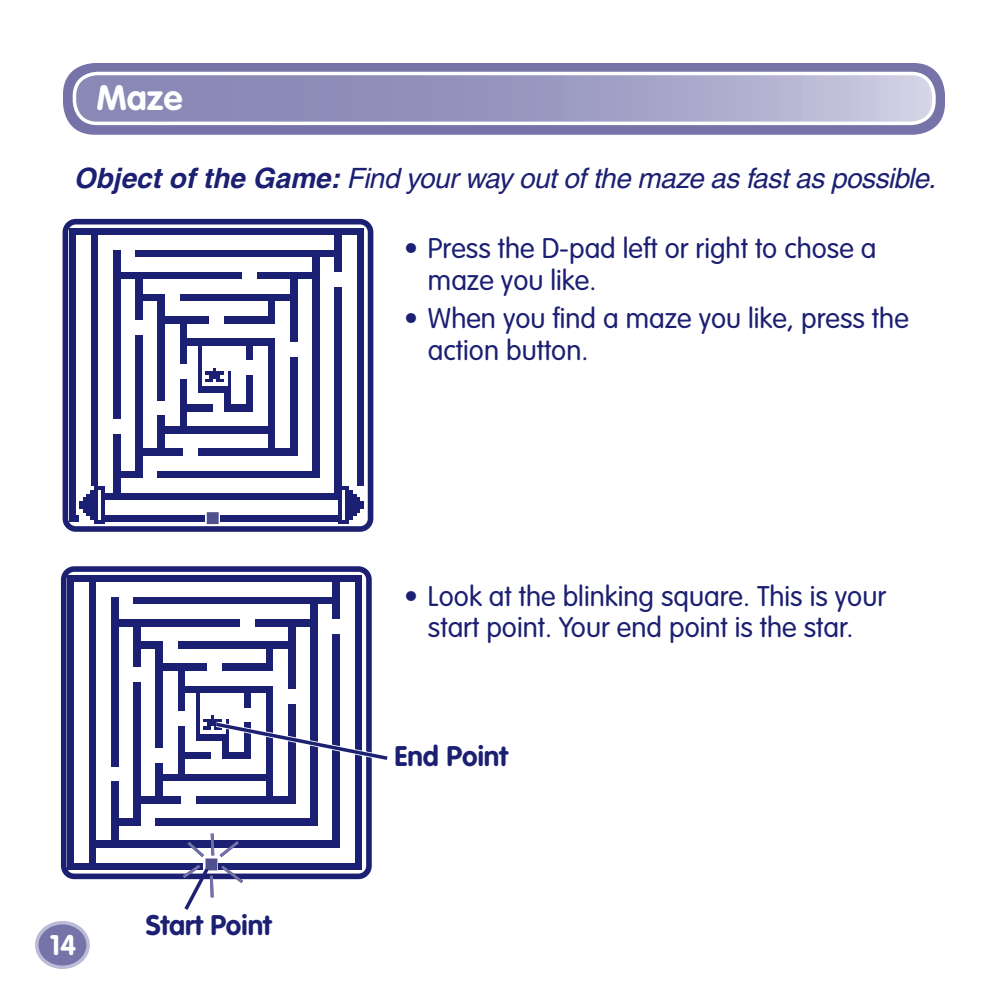
<style>
.page{position:relative;width:1008px;height:1008px;background:#fff}
.page>*{position:absolute;margin:0;border:0;box-sizing:border-box;transform-origin:0 0}
.t1{font:700 35px "VAG Rounded";color:#fff}
.Bullet{font:300 28px/31.5px "VAG Rounded";color:#1c2072}
.Body{font:italic 28px "Helvetica";letter-spacing:-.02em;color:#1c2072}
.callouts{font:700 28px "VAG Rounded";color:#1c2072}
.t2{font:700 28px "VAG Rounded";color:#fff}
.s1{font-weight:700}
</style>
<div class="page">
<div style="left:37px;top:923px;width:51px;height:44px;background:#7673a8;border-radius:50%"></div>
<div style="left:35px;top:921px;width:55px;height:48px;border:4px solid #bdbcd8;border-radius:50%"></div>
<div style="left:63px;top:63px;width:882px;height:72px;background:#7673a8;border-radius:32px"></div>
<svg style="left:74px;top:74px;width:860px;height:49px"></svg>
<div style="left:73px;top:72px;width:863px;height:53px;border:4px solid #fff;border-radius:23px"></div>
<div style="left:63px;top:219px;width:310px;height:313px;border:6px solid #1c2072;border-radius:10px"></div>
<img style="left:70px;top:228px;width:294px;height:294px">
<img style="left:79px;top:487px;width:26px;height:37px">
<img style="left:338px;top:487px;width:26px;height:37px">
<div style="left:208px;top:514px;width:9px;height:9px;background:#50508e"></div>
<div style="left:207px;top:512px;width:12px;height:12px;border:3px solid #50508e"></div>
<div style="left:61px;top:566px;width:311px;height:313px;border:6px solid #1c2072;border-radius:10px"></div>
<img style="left:68px;top:575px;width:294px;height:294px">
<hr style="left:211px;top:834px;width:3px;height:21px;background:#7673a8">
<svg style="left:180px;top:838px;width:66px;height:72px"></svg>
<svg style="left:210px;top:718px;width:178px;height:46px"></svg>
<p class="t1" style="left:96px;top:78px;width:88px">Maze</p>
<p class="Body" style="left:74px;top:162px;width:864px"><span class="s1">Object of the Game:</span> Find your way out of the maze as fast as possible.</p>
<p class="Bullet" style="left:428px;top:233px;width:450px;text-indent:-24px">• Press the D-pad left or right to chose a maze you like.</p>
<p class="Bullet" style="left:428px;top:303px;width:482px;text-indent:-24px">• When you find a maze you like, press the action button.</p>
<p class="Bullet" style="left:404px;top:580px;width:483px;text-align:center">• Look at the blinking square. This is your start point. Your end point is the star.</p>
<p class="t2" style="left:50px;top:929px;width:14px">14</p>
<p class="callouts" style="left:146px;top:909px;width:127px">Start Point</p>
<p class="callouts" style="left:394px;top:739px;width:115px">End Point</p>
</div>
